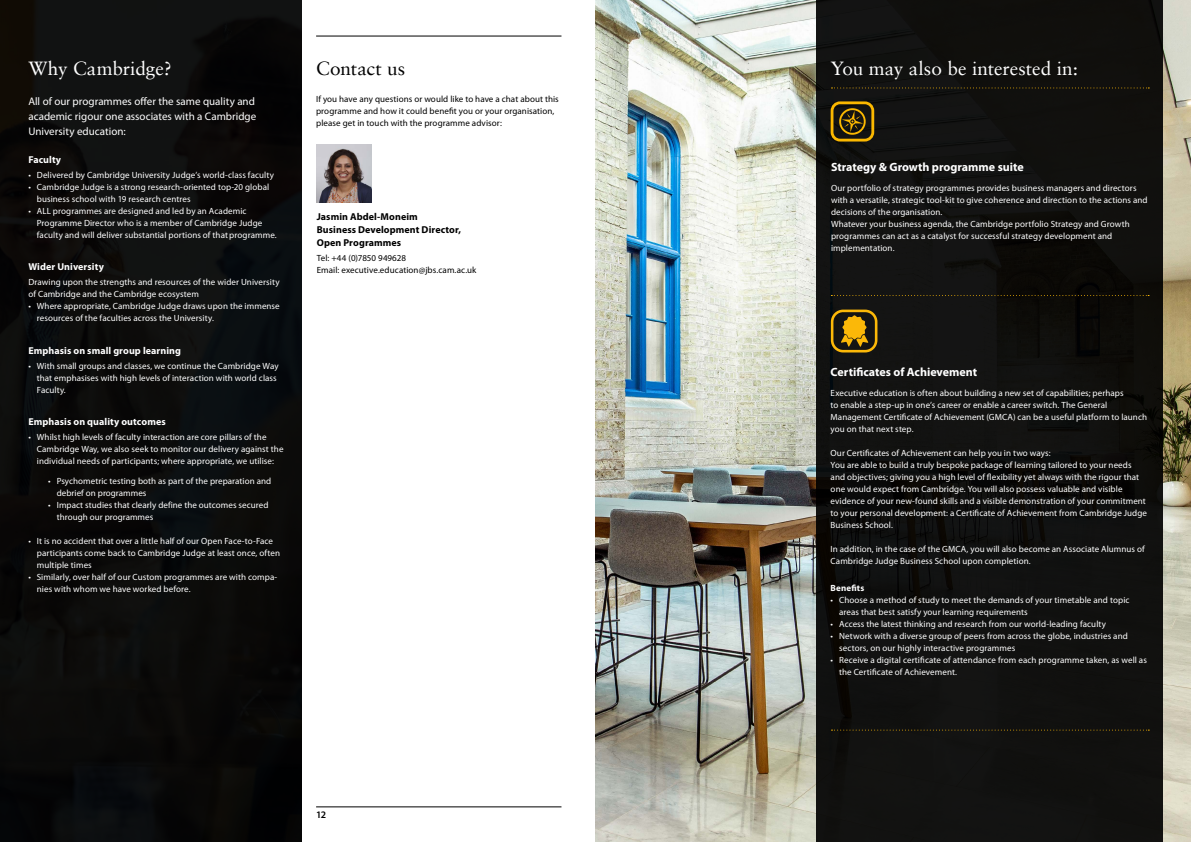
<style>
.page{position:relative;width:1191px;height:842px;background:#fff}
.page>*{position:absolute;margin:0;border:0;box-sizing:border-box;transform-origin:0 0}
.t1{font:19px "Sabon LT";color:#fff}
.t2{font:19px "Sabon LT";letter-spacing:.005em;color:#000}
.t3{font:700 12px "Myriad Pro";color:#fff}
.t4{font:11px/15px "Myriad Pro";color:#fff}
.t5{font:700 10px "Myriad Pro";letter-spacing:.01em;color:#fff}
.t6{font:700 10px/13px "Myriad Pro";letter-spacing:.01em;color:#000}
.t7{font:600 10px "Myriad Pro";color:#000}
.t8{font:9px/12px "Myriad Pro";letter-spacing:.01em;color:#fff}
.t9{font:9px/12px "Myriad Pro";letter-spacing:.01em;color:#000}
.t10{font:700 9px "Myriad Pro";letter-spacing:.02em;color:#fff}
</style>
<div class="page">
<div style="left:0;top:0;width:302px;height:842px;background:#0b0c0a"></div>
<img style="left:317px;top:144px;width:55px;height:58px">
<img style="left:595px;top:0;width:596px;height:842px">
<div style="left:816px;top:0;width:346px;height:842px;background:#11110f"></div>
<div style="left:831px;top:310px;width:46px;height:42px;border:3px solid #fbb808;border-radius:11px"></div>
<svg style="left:841px;top:315px;width:27px;height:32px"></svg>
<svg style="left:831px;top:295px;width:318px;height:1px"></svg>
<svg style="left:831px;top:87px;width:318px;height:1px"></svg>
<svg style="left:831px;top:730px;width:318px;height:1px"></svg>
<svg style="left:839px;top:108px;width:27px;height:27px"></svg>
<div style="left:830px;top:101px;width:44px;height:41px;border:3px solid #fbb800;border-radius:8px"></div>
<hr style="left:316px;top:807px;width:245px;height:1px;background:#000">
<hr style="left:316px;top:36px;width:245px;height:1px;background:#000">
<h1 class="t1" style="left:28px;top:58px;width:145px">Why Cambridge?</h1>
<p class="t4" style="left:28px;top:94px;width:229px">All of our programmes offer the same quality and academic rigour one associates with a Cambridge<br>University education:</p>
<p class="t5" style="left:28px;top:154px;width:34px">Faculty</p>
<p class="t8" style="left:28px;top:170px;width:247px">• Delivered by Cambridge University Judge’s world-class faculty</p>
<p class="t8" style="left:37px;top:182px;width:234px;text-indent:-9px">• Cambridge Judge is a strong research-oriented top-20 global business school with 19 research centres</p>
<p class="t8" style="left:37px;top:206px;width:241px;text-indent:-9px">• ALL programmes are designed and led by an Academic<br>Programme Director who is a member of Cambridge Judge faculty and will deliver substantial portions of thatprogramme.</p>
<p class="t5" style="left:28px;top:261px;width:77px">Wider University</p>
<p class="t8" style="left:28px;top:277px;width:253px">Drawing upon the strengths and resources of the wider University of Cambridge and the Cambridge ecosystem</p>
<p class="t8" style="left:37px;top:301px;width:244px;text-indent:-9px">• Where appropriate, Cambridge Judge draws upon the immense resources of the faculties across the University.</p>
<p class="t5" style="left:28px;top:344px;width:154px">Emphasis on small group learning</p>
<p class="t8" style="left:37px;top:360px;width:243px;text-indent:-9px">• With small groups and classes, we continue the Cambridge Way that emphasises with high levels of interaction with world class<br>Faculty.</p>
<p class="t5" style="left:28px;top:415px;width:139px">Emphasis on quality outcomes</p>
<p class="t8" style="left:37px;top:431px;width:248px;text-indent:-9px">• Whilst high levels of faculty interaction are core pillars of the<br>Cambridge Way, we also seek to monitor our delivery against the individual needs of participants; where appropriate, we utilise:</p>
<p class="t8" style="left:57px;top:475px;width:216px;text-indent:-9px">• Psychometric testing both as part of the preparation and debrief on programmes</p>
<p class="t8" style="left:57px;top:499px;width:213px;text-indent:-9px">• Impact studies that clearly define the outcomes secured through our programmes</p>
<p class="t8" style="left:37px;top:535px;width:245px;text-indent:-9px">• It is no accident that over a little half of our Open Face-to-Face participants come back to Cambridge Judge at least once, often multiple times</p>
<p class="t8" style="left:37px;top:571px;width:242px;text-indent:-9px">• Similarly, over half of our Custom programmes are with compa&shy;nies with whom we have worked before.</p>
<h1 class="t2" style="left:316px;top:58px;width:91px">Contact us</h1>
<p class="t9" style="left:316px;top:94px;width:244px">If you have any questions or would like to have a chat about this programme and how it could benefit you or your organisation, please get in touch with the programme advisor:</p>
<p class="t6" style="left:317px;top:210px;width:146px">Jasmin Abdel-Moneim<br>Business Development Director,<br>Open Programmes</p>
<p class="t9" style="left:317px;top:252px;width:161px">Tel: +44 (0)7850 949628<br>Email: executive.education@jbs.cam.ac.uk</p>
<p class="t7" style="left:316px;top:809px;width:12px">12</p>
<h1 class="t1" style="left:830px;top:58px;width:249px">You may also be interested in:</h1>
<h2 class="t3" style="left:831px;top:160px;width:194px">Strategy &amp; Growth programme suite</h2>
<p class="t8" style="left:831px;top:182px;width:318px">Our portfolio of strategy programmes provides business managers and directors with a versatile, strategic tool-kit to give coherence and direction to the actions and decisions of the organisation.<br>Whatever your business agenda, the Cambridge portfolio Strategy and Growth programmes can act as a catalyst for successful strategy development and implementation.</p>
<h2 class="t3" style="left:830px;top:365px;width:148px">Certificates of Achievement</h2>
<p class="t8" style="left:830px;top:387px;width:318px">Executive education is often about building a new set of capabilities; perhaps<br>to enable a step-up in one’s career or enable a career switch. The General Management Certificate of Achievement (GMCA) can be a useful platform to launch you on that next step.</p>
<p class="t8" style="left:830px;top:447px;width:318px">Our Certificates of Achievement can help you in two ways:<br>You are able to build a truly bespoke package of learning tailored to your needs and objectives; giving you a high level of flexibility yet always with the rigour that one would expect from Cambridge. You will also possess valuable and visible evidence of your new-found skills and a visible demonstration of your commitment to your personal development: a Certificate of Achievement from Cambridge Judge Business School.</p>
<p class="t8" style="left:830px;top:543px;width:315px">In addition, in the case of the GMCA, you will also become an Associate Alumnus of<br>Cambridge Judge Business School upon completion.</p>
<p class="t10" style="left:830px;top:583px;width:35px">Benefits</p>
<p class="t8" style="left:839px;top:594px;width:292px;text-indent:-9px">• Choose a method of study to meet the demands of your timetable and topic areas that best satisfy your learning requirements</p>
<p class="t8" style="left:830px;top:618px;width:277px">• Access the latest thinking and research from our world-leading faculty</p>
<p class="t8" style="left:839px;top:630px;width:290px;text-indent:-9px">• Network with a diverse group of peers from across the globe, industries and sectors, on our highly interactive programmes</p>
<p class="t8" style="left:839px;top:654px;width:309px;text-indent:-9px">• Receive a digital certificate of attendance from each programme taken, as well as the Certificate of Achievement.</p>
</div>
